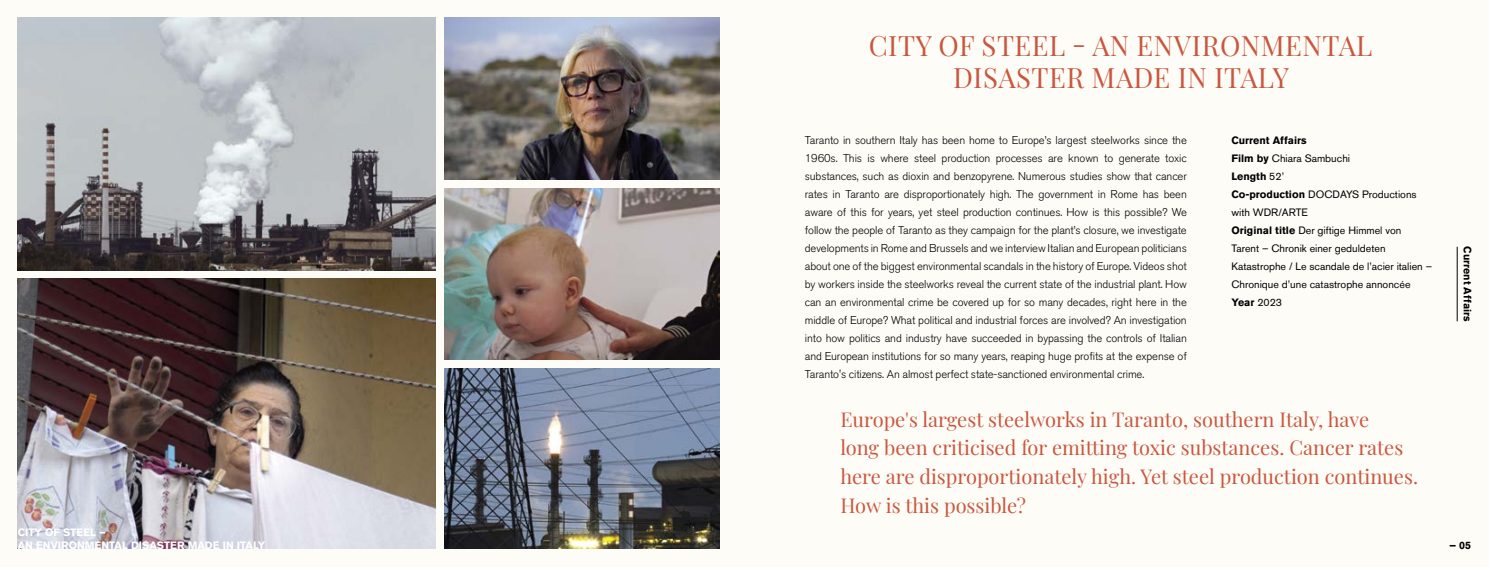
<style>
.page{position:relative;width:1489px;height:567px;background:#fff}
.page>*{position:absolute;margin:0;border:0;box-sizing:border-box;transform-origin:0 0}
.t1{font:27.5px/31.2px "Playfair Display";letter-spacing:.02em;color:#c9573f;text-align:center}
.t2{font:20px/28.8px "Playfair Display";color:#c9573f}
.t3{font:300 11.25px/18px "Akzidenz Grotesk BQ";letter-spacing:-.01em;color:#000;text-align:justify}
.t4{font:10.62px/18px "Akzidenz Grotesk BQ";color:#000}
.t5{font:700 10.62px/12.8px "Akzidenz Grotesk BQ";color:#fff}
.t6{font:700 10.62px "Akzidenz Grotesk BQ";color:#000}
.s1{font-weight:700}
</style>
<div class="page">
<div style="left:0;top:0;width:1488px;height:567px;background:#fefcf7"></div>
<img style="left:18px;top:279px;width:417px;height:270px">
<hr style="left:1456px;top:247px;width:1px;height:74px;background:#000">
<img style="left:444px;top:18px;width:275px;height:162px">
<img style="left:18px;top:18px;width:417px;height:253px">
<img style="left:444px;top:369px;width:275px;height:180px">
<img style="left:444px;top:189px;width:275px;height:171px">
<p class="t5" style="left:18px;top:526px;width:249px">CITY OF STEEL –<br>AN ENVIRONMENTAL DISASTER MADE IN ITALY</p>
<h1 class="t1" style="left:868px;top:28px;width:505px">CITY OF STEEL - AN ENVIRONMENTAL<br>DISASTER MADE IN ITALY</h1>
<p class="t3" style="left:804px;top:131px;width:383px">Taranto in southern Italy has been home to Europe’s largest steelworks since the 1960s. This is where steel production processes are known to generate toxic substances, such as dioxin and benzopyrene. Numerous studies show that cancer rates in Taranto are disproportionately high. The government in Rome has been aware of this for years, yet steel production continues. How is this possible? We follow the people of Taranto as they campaign for the plant’s closure, we investigate developments in Rome and Brussels and we interview Italian and European politicians about one of the biggest environmental scandals in the history of Europe. Videos shot by workers inside the steelworks reveal the current state of the industrial plant. How can an environmental crime be covered up for so many decades, right here in the middle of Europe? What political and industrial forces are involved? An investigation into how politics and industry have succeeded in bypassing the controls of Italian and European institutions for so many years, reaping huge profits at the expense of Taranto's citizens. An almost perfect state-sanctioned environmental crime.</p>
<p class="t4" style="left:1231px;top:131px;width:202px"><span class="s1">Current Affairs<br>Film by</span> Chiara Sambuchi<br><span class="s1">Length</span> 52’<br><span class="s1">Co-production</span> DOCDAYS Productions with WDR/ARTE<br><span class="s1">Original title</span> Der giftige Himmel von<br>Tarent – Chronik einer geduldeten<br>Katastrophe / Le scandale de l’acier italien –<br>Chronique d’une catastrophe annoncée<br><span class="s1">Year</span> 2023</p>
<h2 class="t2" style="left:840px;top:403px;width:579px">Europe's largest steelworks in Taranto, southern Italy, have<br>long been criticised for emitting toxic substances. Cancer rates here are disproportionately high. Yet steel production continues.<br>How is this possible?</h2>
<p class="t6" style="left:1473px;top:246px;width:77px;rotate:90deg">Current Affairs</p>
<p class="t6" style="left:1449px;top:539px;width:23px">– 05</p>
</div>
